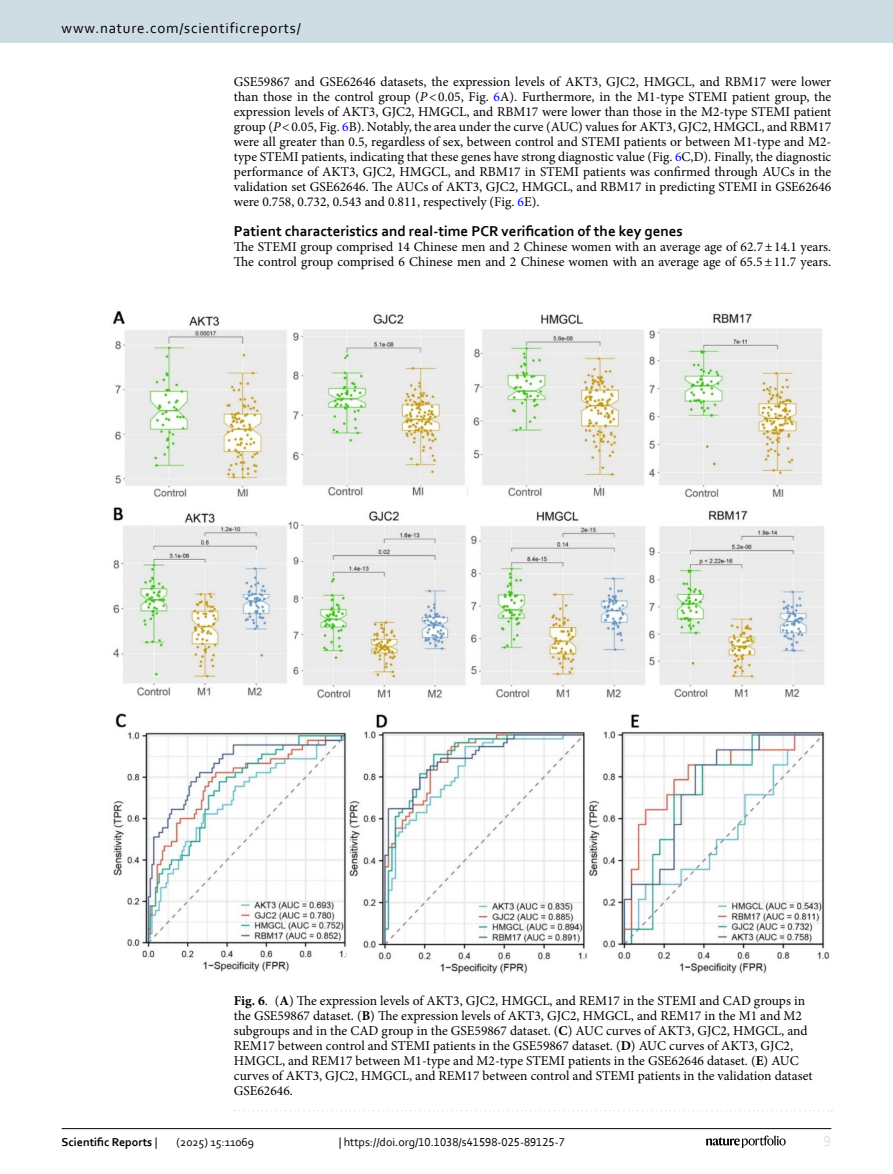
<style>
.page{position:relative;width:893px;height:1174px;background:#fff}
.page>*{position:absolute;margin:0;border:0;box-sizing:border-box;transform-origin:0 0}
.Head_2{font:700 15px "Corbel";color:#000}
.t1{font:15px "Corbel";letter-spacing:.05em;color:#000}
.t2{font:15px "Corbel";color:#d9e4eb}
.Body_Text{font:13.5px/15px "Minion Pro";color:#000;text-align:justify}
.Figure_Caption{font:13.5px/15px "Minion Pro";color:#000}
.t3{font:12px "Corbel";color:#000}
.t4{font:700 12px "Corbel";color:#000}
.s1{font-style:italic}
.s2{color:#00f}
.s3{font-weight:700}
.s4{font-weight:400}
</style>
<div class="page">
<img style="left:112px;top:311px;width:718px;height:663px">
<svg style="left:235px;top:1110px;width:597px;height:1px"></svg>
<hr style="left:62px;top:1128px;width:769px;height:1px;background:#000">
<svg style="left:706px;top:1135px;width:80px;height:12px"></svg>
<div style="left:0;top:0;width:893px;height:43px;background:#cedde4"></div>
<p class="t1" style="left:62px;top:18px;width:241px">www.nature.com/scientificreports/</p>
<p class="Body_Text" style="left:234px;top:74px;width:599px">GSE59867 and GSE62646 datasets, the expression levels of AKT3, GJC2, HMGCL, and RBM17 were lower than those in the control group (<span class="s1">P</span>&lt;0.05, Fig. <span class="s2">6</span>A). Furthermore, in the M1-type STEMI patient group, the expression levels of AKT3, GJC2, HMGCL, and RBM17 were lower than those in the M2-type STEMI patient group (<span class="s1">P</span>&lt;0.05, Fig. <span class="s2">6</span>B). Notably, the area under the curve (AUC) values for AKT3, GJC2, HMGCL, and RBM17 were all greater than 0.5, regardless of sex, between control and STEMI patients or between M1-type and M2- type STEMI patients, indicating that these genes have strong diagnostic value (Fig. <span class="s2">6</span>C,D). Finally, the diagnostic performance of AKT3, GJC2, HMGCL, and RBM17 in STEMI patients was confirmed through AUCs in the validation set GSE62646. The AUCs of AKT3, GJC2, HMGCL, and RBM17 in predicting STEMI in GSE62646 were 0.758, 0.732, 0.543 and 0.811, respectively (Fig. <span class="s2">6</span>E).</p>
<p class="Head_2" style="left:234px;top:221px;width:450px">Patient characteristics and real-time PCR verification of the key genes</p>
<p class="Body_Text" style="left:234px;top:239px;width:599px">The STEMI group comprised 14 Chinese men and 2 Chinese women with an average age of 62.7±14.1 years.<br>The control group comprised 6 Chinese men and 2 Chinese women with an average age of 65.5±11.7 years.</p>
<p class="Figure_Caption" style="left:234px;top:993px;width:580px"><span class="s3">Fig. 6</span>. (<span class="s3">A</span>) The expression levels of AKT3, GJC2, HMGCL, and REM17 in the STEMI and CAD groups in the GSE59867 dataset. (<span class="s3">B</span>) The expression levels of AKT3, GJC2, HMGCL, and REM17 in the M1 and M2 subgroups and in the CAD group in the GSE59867 dataset. (<span class="s3">C</span>) AUC curves of AKT3, GJC2, HMGCL, and REM17 between control and STEMI patients in the GSE59867 dataset. (<span class="s3">D</span>) AUC curves of AKT3, GJC2, HMGCL, and REM17 between M1-type and M2-type STEMI patients in the GSE62646 dataset. (<span class="s3">E</span>) AUC curves of AKT3, GJC2, HMGCL, and REM17 between control and STEMI patients in the validation dataset GSE62646.</p>
<p class="t4" style="left:62px;top:1134px;width:97px">Scientific Reports <span class="s4">|</span></p>
<p class="t3" style="left:177px;top:1134px;width:79px">(2025) 15:11069</p>
<p class="t3" style="left:339px;top:1134px;width:228px">| https://doi.org/10.1038/s41598-025-89125-7</p>
<p class="t2" style="left:824px;top:1132px;width:9px">9</p>
</div>
